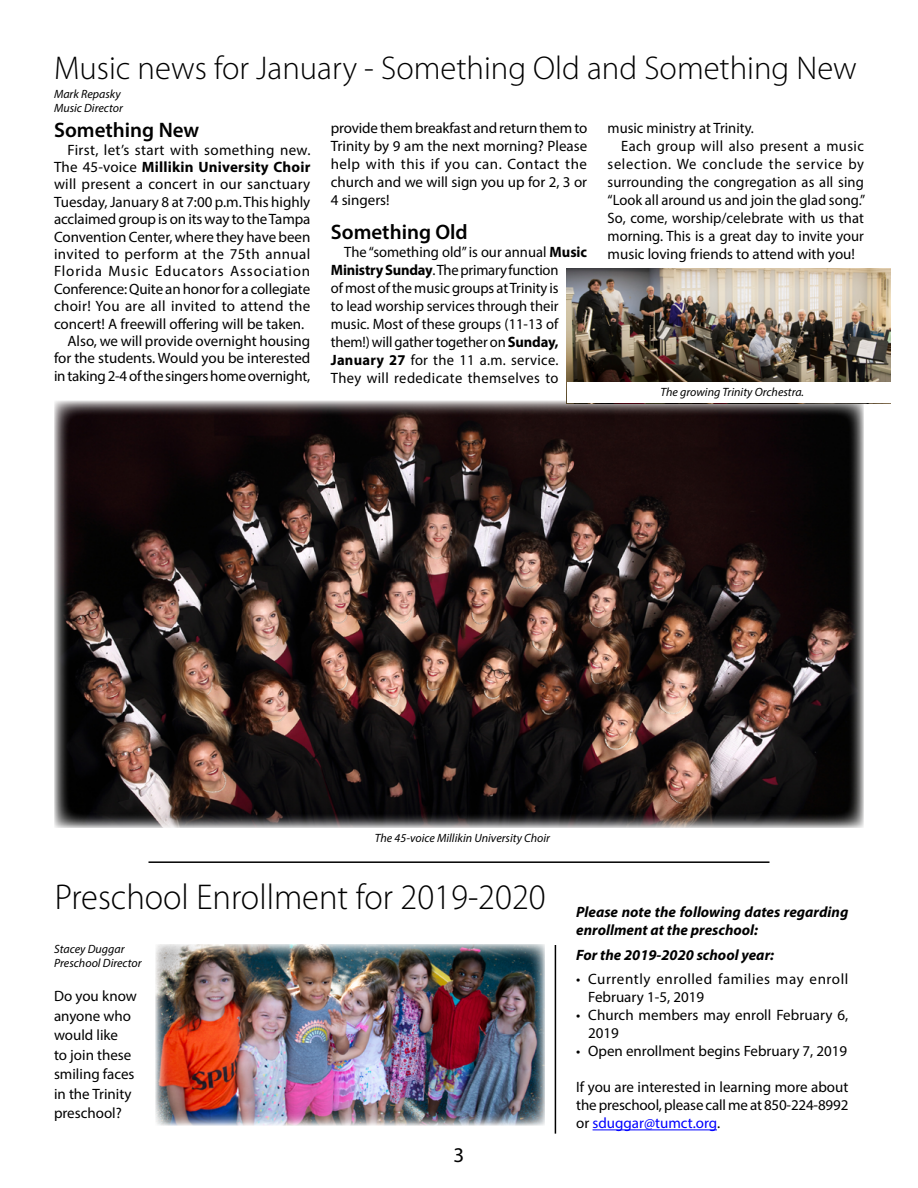
<style>
.page{position:relative;width:918px;height:1188px;background:#fff}
.page>*{position:absolute;margin:0;border:0;box-sizing:border-box;transform-origin:0 0}
.t1{font:300 36px "Myriad Pro";color:#000;scale:.96 1}
.t2{font:300 33px "Myriad Pro";color:#000}
.t3{font:600 21px "Myriad Pro";color:#000}
.t4{font:21px "Myriad Pro";color:#000}
.t5{font:15px/18px "Myriad Pro";color:#000}
.t6{font:italic 700 15px/18px "Myriad Pro";color:#000}
.t7{font:15px "Myriad Pro";letter-spacing:.02em;color:#000}
.t8{font:15px "Myriad Pro";letter-spacing:.03em;color:#000}
.t9{font:15px/18px "Myriad Pro";letter-spacing:.035em;color:#000}
.t10{font:700 15px "Myriad Pro";letter-spacing:.01em;color:#000}
.t11{font:15px "Myriad Pro";letter-spacing:.055em;color:#000}
.t12{font:15px "Myriad Pro";letter-spacing:.045em;color:#000}
.t13{font:italic 12px/13.5px "Myriad Pro";color:#000}
.s1{font-weight:400}
.s2{font-weight:700}
.s3{color:#00f}
</style>
<div class="page">
<img style="left:54px;top:401px;width:810px;height:426px">
<hr style="left:593px;top:1130px;width:124px;height:1px;background:#00f">
<img style="left:155px;top:944px;width:390px;height:181px">
<hr style="left:555px;top:945px;width:1px;height:189px;background:#000">
<hr style="left:148px;top:861px;width:622px;height:2px;background:#000">
<img style="left:567px;top:268px;width:324px;height:136px">
<div style="left:567px;top:382px;width:324px;height:21px;background:#fff"></div>
<h2 class="t2" style="left:54px;top:50px;width:804px">Music news for January - Something Old and Something New</h2>
<p class="t13" style="left:54px;top:87px;width:70px">Mark Repasky<br>Music Director</p>
<h3 class="t3" style="left:54px;top:117px;width:147px">Something New</h3>
<p class="t7" style="left:68px;top:140px;width:244px">First, let’s start with something new.</p>
<p class="t10" style="left:54px;top:157px;width:258px"><span class="s1">The 45-voice</span> Millikin University Choir</p>
<p class="t5" style="left:54px;top:175px;width:258px">will present a concert in our sanctuary</p>
<p class="t5" style="left:54px;top:193px;width:258px">Tuesday, January 8 at 7:00 p.m. This highly</p>
<p class="t5" style="left:54px;top:210px;width:258px">acclaimed group is on its way to the Tampa</p>
<p class="t5" style="left:54px;top:227px;width:258px">Convention Center, where they have been</p>
<p class="t8" style="left:54px;top:245px;width:258px">invited to perform at the 75th annual</p>
<p class="t11" style="left:54px;top:262px;width:258px">Florida Music Educators Association</p>
<p class="t5" style="left:54px;top:280px;width:258px">Conference: Quite an honor for a collegiate</p>
<p class="t7" style="left:54px;top:297px;width:258px">choir! You are all invited to attend the</p>
<p class="t5" style="left:54px;top:314px;width:252px">concert! A freewill offering will be taken.</p>
<p class="t5" style="left:68px;top:332px;width:244px">Also, we will provide overnight housing</p>
<p class="t5" style="left:54px;top:349px;width:258px">for the students. Would you be interested</p>
<p class="t5" style="left:54px;top:367px;width:258px">in taking 2-4 of the singers home overnight,</p>
<p class="t5" style="left:331px;top:118px;width:258px;text-align:justify">provide them breakfast and return them to Trinity by 9 am the next morning? Please help with this if you can. Contact the church and we will sign you up for 2, 3 or 4 singers!</p>
<h3 class="t3" style="left:331px;top:219px;width:139px">Something Old</h3>
<p class="t5" style="left:331px;top:243px;width:258px;text-indent:14px">The “something old” is our annual <span class="s2">Music Ministry Sunday</span>. The primary function<br>of most of the music groups at Trinity is<br>to lead worship services through their music. Most of these groups (11-13 of them!) will gather together on <span class="s2">Sunday, January 27</span> for the 11 a.m. service.<br>They will rededicate themselves to</p>
<p class="t5" style="left:608px;top:118px;width:148px">music ministry at Trinity.</p>
<p class="t8" style="left:621px;top:136px;width:244px">Each group will also present a music</p>
<p class="t12" style="left:608px;top:154px;width:258px">selection. We conclude the service by</p>
<p class="t5" style="left:608px;top:172px;width:258px">surrounding the congregation as all sing</p>
<p class="t5" style="left:608px;top:190px;width:259px">“Look all around us and join the glad song.”</p>
<p class="t5" style="left:608px;top:208px;width:258px">So, come, worship/celebrate with us that</p>
<p class="t5" style="left:608px;top:226px;width:258px">morning. This is a great day to invite your</p>
<p class="t5" style="left:608px;top:244px;width:249px">music loving friends to attend with you!</p>
<p class="t13" style="left:661px;top:385px;width:145px">The growing Trinity Orchestra.</p>
<p class="t13" style="left:375px;top:831px;width:177px">The 45-voice Millikin University Choir</p>
<h1 class="t1" style="left:55px;top:877px;width:513px">Preschool Enrollment for 2019-2020</h1>
<p class="t13" style="left:54px;top:942px;width:89px">Stacey Duggar<br>Preschool Director</p>
<p class="t5" style="left:54px;top:986px;width:84px;line-height:19.5px">Do you know anyone who would like<br>to join these smiling faces in the Trinity preschool?</p>
<h3 class="t4" style="left:454px;top:1142px;width:12px">3</h3>
<p class="t6" style="left:576px;top:902px;width:274px">Please note the following dates regarding enrollment at the preschool:</p>
<p class="t6" style="left:576px;top:945px;width:199px">For the 2019-2020 school year:</p>
<p class="t9" style="left:588px;top:970px;width:262px;text-indent:-12px">• Currently enrolled families may enroll<br>February 1-5, 2019</p>
<p class="t5" style="left:588px;top:1006px;width:262px;text-indent:-12px">• Church members may enroll February 6,<br>2019</p>
<p class="t5" style="left:576px;top:1042px;width:273px">• Open enrollment begins February 7, 2019</p>
<p class="t5" style="left:576px;top:1078px;width:274px;text-align:justify">If you are interested in learning more about the preschool, please call me at 850-224-8992 or <span class="s3">sduggar@tumct.org</span>.</p>
</div>
